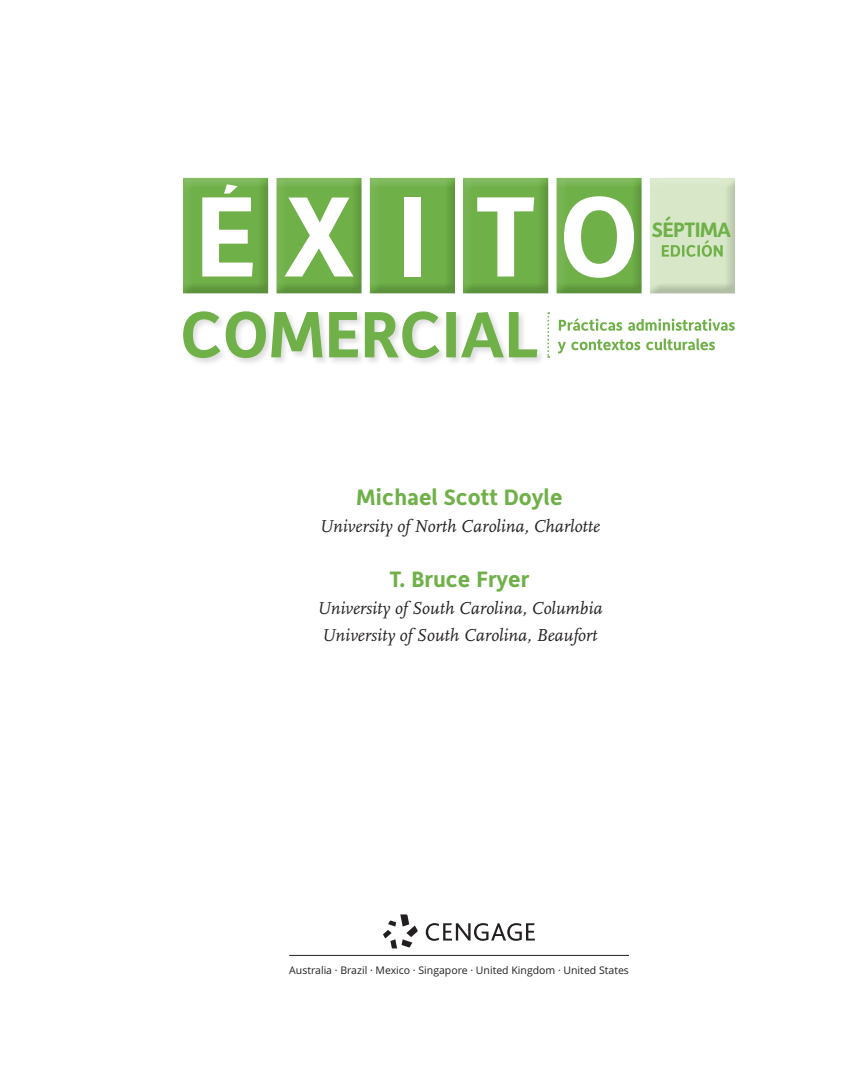
<style>
.page{position:relative;width:864px;height:1080px;background:#fff}
.page>*{position:absolute;margin:0;border:0;box-sizing:border-box;transform-origin:0 0}
.t1{font:700 22.5px "Depot";color:#6fb048}
.t2{font:700 21px "Depot";letter-spacing:-.03em;color:#6fb048}
.t3{font:italic 18px/27px "Scala Pro";color:#231f20}
.t4{font:10.5px "Open Sans";color:#231f20}
</style>
<div class="page">
<hr style="left:289px;top:955px;width:340px;height:1px;background:#231f20">
<svg style="left:383px;top:914px;width:35px;height:34px"></svg>
<svg style="left:426px;top:923px;width:109px;height:18px"></svg>
<div style="left:181px;top:310px;width:364px;height:56px;background:#231f20;opacity:.15"></div>
<svg style="left:183px;top:311px;width:354px;height:47px"></svg>
<svg style="left:558px;top:338px;width:157px;height:15px"></svg>
<svg style="left:559px;top:318px;width:176px;height:13px"></svg>
<svg style="left:547px;top:312px;width:2px;height:46px"></svg>
<div style="left:180px;top:174px;width:91px;height:117px;background:#fff;opacity:.2"></div>
<div style="left:180px;top:178px;width:91px;height:117px;background:#231f20;opacity:.2"></div>
<div style="left:273px;top:174px;width:91px;height:117px;background:#fff;opacity:.2"></div>
<div style="left:273px;top:178px;width:91px;height:117px;background:#fff"></div>
<div style="left:366px;top:174px;width:92px;height:117px;background:#fff;opacity:.2"></div>
<div style="left:366px;top:178px;width:92px;height:117px;background:#231f20;opacity:.2"></div>
<div style="left:460px;top:174px;width:91px;height:117px;background:#fff;opacity:.2"></div>
<div style="left:460px;top:178px;width:91px;height:117px;background:#231f20;opacity:.2"></div>
<div style="left:553px;top:174px;width:91px;height:117px;background:#fff;opacity:.2"></div>
<div style="left:553px;top:178px;width:91px;height:117px;background:#fff"></div>
<svg style="left:276px;top:178px;width:86px;height:116px"></svg>
<div style="left:404px;top:197px;width:17px;height:80px;background:#fff"></div>
<svg style="left:463px;top:178px;width:85px;height:116px"></svg>
<svg style="left:556px;top:178px;width:86px;height:116px"></svg>
<svg style="left:183px;top:178px;width:85px;height:116px"></svg>
<svg style="left:650px;top:178px;width:85px;height:116px;background:#cfe0bf"></svg>
<p class="t2" style="left:652px;top:217px;width:81px">SÉPTIMA</p>
<p class="t1" style="left:357px;top:482px;width:207px">Michael Scott Doyle</p>
<p class="t3" style="left:319px;top:512px;width:282px">University of North Carolina, Charlotte</p>
<p class="t1" style="left:390px;top:565px;width:141px">T. Bruce Fryer</p>
<p class="t3" style="left:317px;top:595px;width:287px">University of South Carolina, Columbia<br>University of South Carolina, Beaufort</p>
<p class="t4" style="left:289px;top:963px;width:341px">Australia · Brazil · Mexico · Singapore · United Kingdom · United States</p>
</div>
